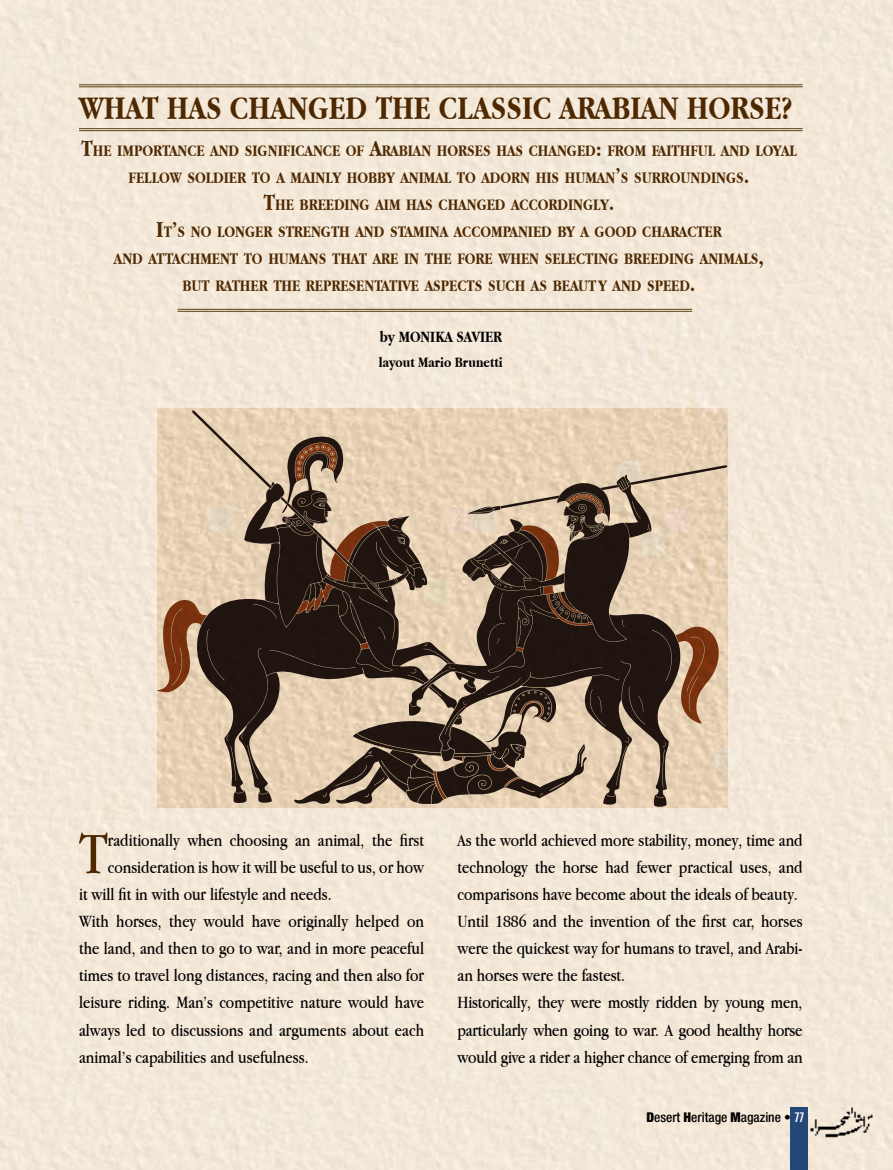
<style>
.page{position:relative;width:893px;height:1170px;background:#fff}
.page>*{position:absolute;margin:0;border:0;box-sizing:border-box;transform-origin:0 0}
.t1{font:60.9px "Apple Garamond";color:#4e2800}
.t2{font:700 34.5px "Apple Garamond";color:#4e2800}
.t3{font:18px/27px "Apple Garamond";color:#000}
.t4{font:700 16.8px/27px "Apple Garamond";color:#4e2800;text-align:center}
.t5{font:700 16.5px "Apple Garamond";color:#000}
.t6{font:700 15px "Apple Garamond";color:#000}
.t7{font:500 condensed 13.5px "Helvetica Neue";color:#000}
.s1{font-size:24px}
.s2{font-weight:900}
.s3{font-family:"Helvetica";font-weight:900;font-stretch:extra-condensed;color:#fff}
</style>
<div class="page">
<div style="left:0;top:0;width:893px;height:1169px;background:#f3e7d7"></div>
<svg style="left:160px;top:410px;width:316px;height:394px;background:#e0caaf"></svg>
<svg style="left:157px;top:442px;width:13px;height:251px;background:#dabea1"></svg>
<svg style="left:170px;top:440px;width:306px;height:354px;background:#937f6b"></svg>
<svg style="left:409px;top:465px;width:318px;height:341px;background:#dcc7ad"></svg>
<svg style="left:706px;top:492px;width:21px;height:234px;background:#dcc1a4"></svg>
<svg style="left:410px;top:477px;width:296px;height:320px;background:#937f6c"></svg>
<svg style="left:294px;top:663px;width:293px;height:141px;background:#917f6d"></svg>
<hr style="left:79px;top:84px;width:724px;height:1px;background:#5c4815">
<hr style="left:79px;top:86px;width:724px;height:1px;background:#5c4815">
<hr style="left:178px;top:309px;width:514px;height:1px;background:#5c4815">
<hr style="left:178px;top:311px;width:514px;height:1px;background:#5c4815">
<hr style="left:79px;top:128px;width:724px;height:1px;background:#5c4815">
<hr style="left:79px;top:130px;width:724px;height:1px;background:#5c4815">
<svg style="left:887px;top:1168px;width:6px;height:2px"></svg>
<div style="left:791px;top:1107px;width:17px;height:62px;background:#244878"></div>
<img style="left:808px;top:1104px;width:70px;height:37px">
<h2 class="t2" style="left:79px;top:89px;width:715px">WHAT HAS CHANGED THE CLASSIC ARABIAN HORSE?</h2>
<p class="t4" style="left:81px;top:137px;width:717px"><span class="s1">T</span>HE IMPORTANCE AND SIGNIFICANCE OF <span class="s1">A</span>RABIAN HORSES HAS CHANGED<span class="s1">:</span> FROM FAITHFUL AND LOYAL FELLOW SOLDIER TO A MAINLY HOBBY ANIMAL TO ADORN HIS HUMAN<span class="s1">’</span>S SURROUNDINGS<span class="s1">.<br>T</span>HE BREEDING AIM HAS CHANGED ACCORDINGLY<span class="s1">.<br>I</span>T<span class="s1">’</span>S NO LONGER STRENGTH AND STAMINA ACCOMPANIED BY A GOOD CHARACTER<br>AND ATTACHMENT TO HUMANS THAT ARE IN THE FORE WHEN SELECTING BREEDING ANIMALS<span class="s1">,<br></span>BUT RATHER THE REPRESENTATIVE ASPECTS SUCH AS BEAUT Y AND SPEED<span class="s1">.</span></p>
<p class="t5" style="left:380px;top:327px;width:124px">BY MONIKA SAVIER</p>
<p class="t6" style="left:379px;top:354px;width:125px">LAYOUT MARIO BRUNETTI</p>
<h1 class="t1" style="left:79px;top:817px;width:31px">T</h1>
<p class="t3" style="left:108px;top:826px;width:318px">raditionally when choosing an animal, the first</p>
<p class="t3" style="left:108px;top:853px;width:318px">consideration is how it will be useful to us, or how</p>
<p class="t3" style="left:79px;top:880px;width:254px">it will fit in with our lifestyle and needs.</p>
<p class="t3" style="left:79px;top:907px;width:347px">With horses, they would have originally helped on</p>
<p class="t3" style="left:79px;top:934px;width:347px">the land, and then to go to war, and in more peaceful</p>
<p class="t3" style="left:79px;top:961px;width:347px">times to travel long distances, racing and then also for</p>
<p class="t3" style="left:79px;top:988px;width:347px">leisure riding. Man’s competitive nature would have</p>
<p class="t3" style="left:79px;top:1015px;width:347px">always led to discussions and arguments about each</p>
<p class="t3" style="left:79px;top:1042px;width:231px">animal’s capabilities and usefulness.</p>
<p class="t3" style="left:457px;top:826px;width:347px">As the world achieved more stability, money, time and technology the horse had fewer practical uses, and comparisons have become about the ideals of beauty.<br>Until 1886 and the invention of the first car, horses were the quickest way for humans to travel, and Arabi&shy;an horses were the fastest.<br>Historically, they were mostly ridden by young men, particularly when going to war. A good healthy horse would give a rider a higher chance of emerging from an</p>
<p class="t7" style="left:646px;top:1109px;width:159px"><span class="s2">D</span>esert <span class="s2">H</span>eritage <span class="s2">M</span>agazine • <span class="s3">77</span></p>
</div>
